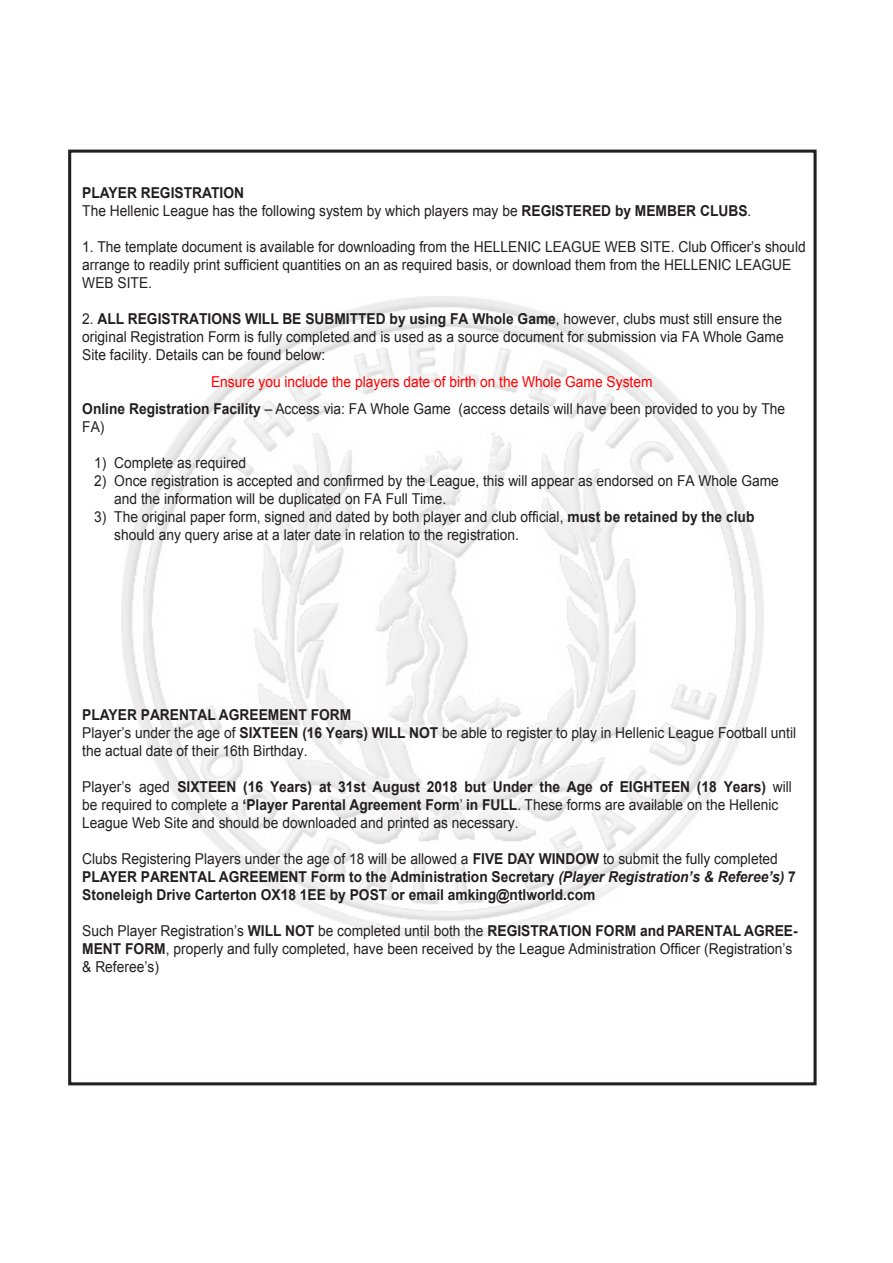
<style>
.page{position:relative;width:893px;height:1263px;background:#fff}
.page>*{position:absolute;margin:0;border:0;box-sizing:border-box;transform-origin:0 0}
.t1{font:15px/18px "Arial";color:#231f20;scale:.92 1}
.t2{font:700 15px/18px "Arial";color:#231f20;scale:.92 1}
.t3{font:15px "Arial";color:#f00;scale:.92 1}
.s1{font-weight:700}
.s2{font-weight:400}
.s3{font-style:inherit}
.s4{font-style:italic}
</style>
<div class="page">
<img style="left:122px;top:297px;width:641px;height:641px">
<p class="t1" style="left:82px;top:184px;width:729px"><span class="s1">PLAYER REGISTRATION<br></span>The Hellenic League has the following system by which players may be <span class="s1">REGISTERED by MEMBER CLUBS</span>.</p>
<p class="t1" style="left:82px;top:238px;width:788px">1. The template document is available for downloading from the HELLENIC LEAGUE WEB SITE. Club Officer’s should arrange to readily print sufficient quantities on an as required basis, or download them from the HELLENIC LEAGUE<br>WEB SITE.</p>
<p class="t1" style="left:82px;top:310px;width:764px;text-align:justify">2. <span class="s1">ALL REGISTRATIONS WILL BE SUBMITTED by</span> <span class="s1">using FA Whole Game</span>, however, clubs must still ensure the original Registration Form is fully completed and is used as a source document for submission via FA Whole Game Site facility. Details can be found below:</p>
<p class="t1" style="left:82px;top:400px;width:765px"><span class="s1">Online Registration Facility</span> – Access via: FA Whole Game (access details will have been provided to you by The<br>FA)</p>
<p class="t1" style="left:94px;top:454px;width:167px">1) Complete as required</p>
<p class="t1" style="left:114px;top:472px;width:724px;text-indent:-20px">2) Once registration is accepted and confirmed by the League, this will appear as endorsed on FA Whole Game and the information will be duplicated on FA Full Time.</p>
<p class="t1" style="left:114px;top:508px;width:697px;text-indent:-20px">3) The original paper form, signed and dated by both player and club official, <span class="s1">must be retained by the club </span>should any query arise at a later date in relation to the registration.</p>
<p class="t3" style="left:211px;top:372px;width:481px">Ensure you include the players date of birth on the Whole Game System</p>
<p class="t1" style="left:82px;top:706px;width:777px"><span class="s1">PLAYER PARENTAL AGREEMENT FORM<br></span>Player’s under the age of <span class="s1">SIXTEEN (16 Years) WILL NOT</span> be able to register to play in Hellenic League Football until the actual date of their 16th Birthday.</p>
<p class="t1" style="left:82px;top:778px;width:773px">Player’s aged <span class="s1">SIXTEEN (16 Years) at 31st August 2018 but Under the Age of EIGHTEEN (18 Years)</span> will be required to complete a <span class="s1">‘Player Parental Agreement Form</span>’ <span class="s1">in FULL</span>. These forms are available on the Hellenic<br>League Web Site and should be downloaded and printed as necessary.</p>
<p class="t2" style="left:82px;top:850px;width:777px"><span class="s2">Clubs Registering Players under the age of 18 will be allowed a</span> <span class="s3">FIVE DAY WINDOW</span> <span class="s2">to submit the fully completed<br></span>P<span class="s3">LAYER PARENTAL AGREEMENT Form to the</span> Administration Secretary <span class="s4">(Player Registration’s &amp; Referee’s)</span> 7<br>Stoneleigh Drive Carterton OX18 1EE <span class="s3">by POST or</span> email amking@ntlworld.com</p>
<p class="t1" style="left:82px;top:922px;width:779px">Such Player Registration’s <span class="s1">WILL NOT</span> be completed until both the <span class="s1">REGISTRATION FORM and PARENTAL AGREE-<br>MENT FORM</span>, properly and fully completed, have been received by the League Administration Officer (Registration’s &amp; Referee’s)</p>
</div>
